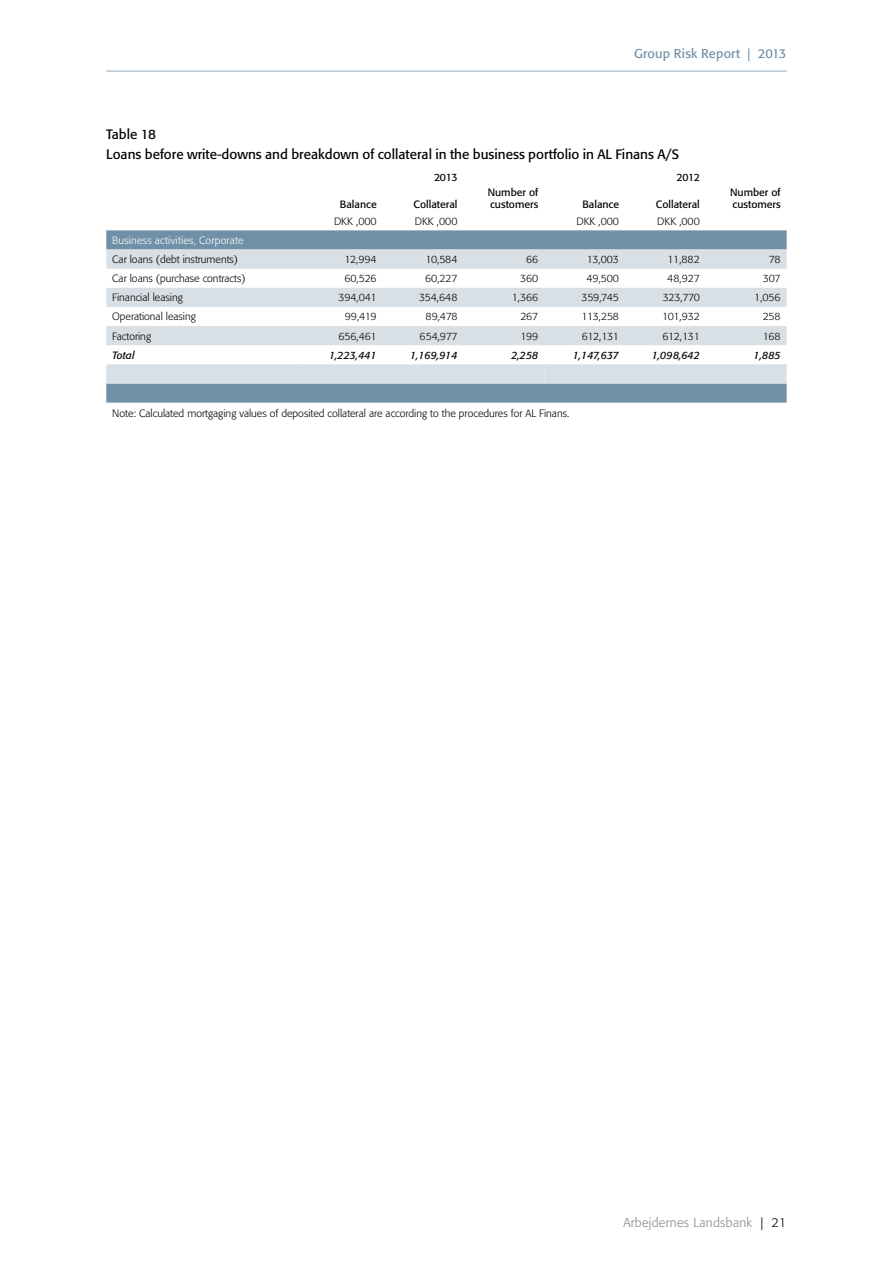
<style>
.page{position:relative;width:893px;height:1263px;background:#fff}
.page>*{position:absolute;margin:0;border:0;box-sizing:border-box;transform-origin:0 0}
.UK_Mellemrubrik{font:13.5px "Formata";color:#000}
.t1{font:300 12.75px "Formata";letter-spacing:.02em;color:#878787}
.t2{font:12.75px "Formata";letter-spacing:.01em;color:#6f90a7}
.UK_Tabel_tal{font:300 10.5px "Formata";letter-spacing:-.02em;color:#000}
.UK_Tabel_tekst_light{font:300 10.5px "Formata";color:#000}
.UK_Tabel_bold_højres{font:10.5px/12.6px "Formata";color:#000}
.UK_Tabel_tal_italic{font:italic 10.5px "Formata";color:#000}
.UK_Tabel_RUBRIK{font:300 10.5px "Formata";letter-spacing:.02em;color:#fff}
.UK_Tabel_tekst_itali{font:italic 10.5px "Formata";color:#000}
.s1{color:#000}
</style>
<div class="page">
<hr style="left:106px;top:71px;width:681px;height:1px;background:#92acbe">
<svg style="left:106px;top:230px;width:681px;height:173px;background:#7695ab"></svg>
<svg style="left:106px;top:250px;width:681px;height:114px"></svg>
<div style="left:106px;top:364px;width:681px;height:19px;background:#d8e0e6"></div>
<p class="t2" style="left:634px;top:46px;width:154px">Group Risk Report | 2013</p>
<p class="UK_Mellemrubrik" style="left:106px;top:126px;width:51px">Table 18</p>
<p class="UK_Mellemrubrik" style="left:106px;top:146px;width:574px">Loans before write-downs and breakdown of collateral in the business portfolio in AL Finans A/S</p>
<p class="UK_Tabel_bold_højres" style="left:434px;top:171px;width:25px">2013</p>
<p class="UK_Tabel_bold_højres" style="left:676px;top:171px;width:25px">2012</p>
<p class="UK_Tabel_bold_højres" style="left:340px;top:198px;width:38px">Balance</p>
<p class="UK_Tabel_bold_højres" style="left:413px;top:198px;width:45px">Collateral</p>
<p class="UK_Tabel_bold_højres" style="left:488px;top:186px;width:52px">Number of customers</p>
<p class="UK_Tabel_bold_højres" style="left:582px;top:198px;width:38px">Balance</p>
<p class="UK_Tabel_bold_højres" style="left:656px;top:198px;width:45px">Collateral</p>
<p class="UK_Tabel_tal" style="left:334px;top:215px;width:44px">DKK ‚000</p>
<p class="UK_Tabel_tal" style="left:415px;top:215px;width:44px">DKK ‚000</p>
<p class="UK_Tabel_tal" style="left:576px;top:215px;width:44px">DKK ‚000</p>
<p class="UK_Tabel_tal" style="left:657px;top:215px;width:44px">DKK ‚000</p>
<p class="UK_Tabel_bold_højres" style="left:730px;top:186px;width:52px">Number of customers</p>
<p class="UK_Tabel_RUBRIK" style="left:112px;top:234px;width:133px">Business activities, Corporate</p>
<p class="UK_Tabel_tekst_light" style="left:112px;top:253px;width:127px">Car loans (debt instruments)</p>
<p class="UK_Tabel_tal" style="left:344px;top:253px;width:34px">12,994</p>
<p class="UK_Tabel_tal" style="left:425px;top:253px;width:34px">10,584</p>
<p class="UK_Tabel_tal" style="left:526px;top:253px;width:14px">66</p>
<p class="UK_Tabel_tal" style="left:587px;top:253px;width:34px">13,003</p>
<p class="UK_Tabel_tal" style="left:667px;top:253px;width:34px">11,882</p>
<p class="UK_Tabel_tal" style="left:769px;top:253px;width:13px">78</p>
<p class="UK_Tabel_tekst_light" style="left:112px;top:272px;width:135px">Car loans (purchase contracts)</p>
<p class="UK_Tabel_tal" style="left:344px;top:272px;width:34px">60,526</p>
<p class="UK_Tabel_tal" style="left:425px;top:272px;width:34px">60,227</p>
<p class="UK_Tabel_tal" style="left:520px;top:272px;width:20px">360</p>
<p class="UK_Tabel_tal" style="left:586px;top:272px;width:34px">49,500</p>
<p class="UK_Tabel_tal" style="left:667px;top:272px;width:34px">48,927</p>
<p class="UK_Tabel_tal" style="left:763px;top:272px;width:19px">307</p>
<p class="UK_Tabel_tekst_light" style="left:112px;top:291px;width:72px">Financial leasing</p>
<p class="UK_Tabel_tal" style="left:338px;top:291px;width:40px">394,041</p>
<p class="UK_Tabel_tal" style="left:419px;top:291px;width:40px">354,648</p>
<p class="UK_Tabel_tal" style="left:512px;top:291px;width:28px">1,366</p>
<p class="UK_Tabel_tal" style="left:581px;top:291px;width:39px">359,745</p>
<p class="UK_Tabel_tal" style="left:663px;top:291px;width:39px">323,770</p>
<p class="UK_Tabel_tal" style="left:754px;top:291px;width:28px">1,056</p>
<p class="UK_Tabel_tekst_light" style="left:112px;top:311px;width:85px">Operational leasing</p>
<p class="UK_Tabel_tal" style="left:345px;top:311px;width:33px">99,419</p>
<p class="UK_Tabel_tal" style="left:426px;top:311px;width:33px">89,478</p>
<p class="UK_Tabel_tal" style="left:520px;top:311px;width:19px">267</p>
<p class="UK_Tabel_tal" style="left:581px;top:311px;width:39px">113,258</p>
<p class="UK_Tabel_tal" style="left:662px;top:311px;width:39px">101,932</p>
<p class="UK_Tabel_tal" style="left:763px;top:311px;width:19px">258</p>
<p class="UK_Tabel_tekst_light" style="left:112px;top:330px;width:40px">Factoring</p>
<p class="UK_Tabel_tal" style="left:338px;top:330px;width:40px">656,461</p>
<p class="UK_Tabel_tal" style="left:420px;top:330px;width:39px">654,977</p>
<p class="UK_Tabel_tal" style="left:520px;top:330px;width:19px">199</p>
<p class="UK_Tabel_tal" style="left:582px;top:330px;width:39px">612,131</p>
<p class="UK_Tabel_tal" style="left:662px;top:330px;width:39px">612,131</p>
<p class="UK_Tabel_tal" style="left:763px;top:330px;width:19px">168</p>
<p class="UK_Tabel_tekst_itali" style="left:112px;top:349px;width:24px">Total</p>
<p class="UK_Tabel_tal_italic" style="left:329px;top:349px;width:49px">1,223,441</p>
<p class="UK_Tabel_tal_italic" style="left:410px;top:349px;width:49px">1,169,914</p>
<p class="UK_Tabel_tal_italic" style="left:511px;top:349px;width:28px">2,258</p>
<p class="UK_Tabel_tal_italic" style="left:573px;top:349px;width:48px">1,147,637</p>
<p class="UK_Tabel_tal_italic" style="left:652px;top:349px;width:50px">1,098,642</p>
<p class="UK_Tabel_tal_italic" style="left:754px;top:349px;width:29px">1,885</p>
<p class="UK_Tabel_tekst_light" style="left:112px;top:407px;width:458px">Note: Calculated mortgaging values of deposited collateral are according to the procedures for AL Finans.</p>
<p class="t1" style="left:623px;top:1215px;width:164px">Arbejdernes Landsbank <span class="s1">| 21</span></p>
</div>
